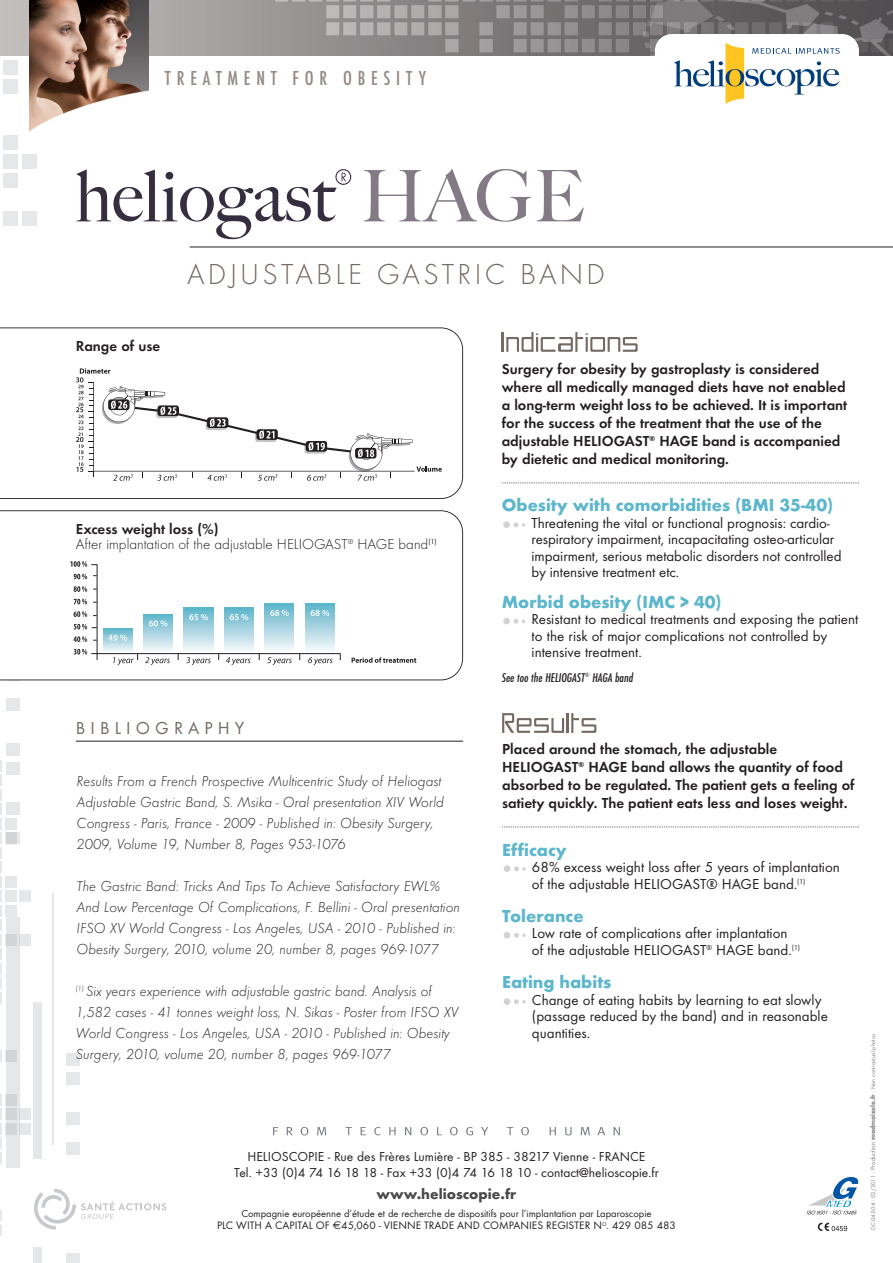
<style>
.page{position:relative;width:893px;height:1263px;background:#fff}
.page>*{position:absolute;margin:0;border:0;box-sizing:border-box;transform-origin:0 0}
.t1{font:300 30px "Futura T";letter-spacing:.11em;color:#746963}
.t2{font:500 condensed 21px "Futura T";letter-spacing:.275em;color:#938b86}
.t3{font:700 18px "Futura T";color:#5cb6cc}
.t4{font:18px "Futura T";letter-spacing:.285em;color:#746963}
.t5{font:italic 300 15px/21px "Futura T";color:#231f20}
.t6{font:15px/16.5px "Futura T";color:#231f20}
.t7{font:600 15px/18px "Futura T";color:#231f20}
.t8{font:300 15px/15px "Futura T";color:#231f20}
.t9{font:700 15px "Futura T";color:#4a484a}
.t10{font:13.5px/16.2px "Futura T";color:#231f20;text-align:center}
.t11{font:italic 500 condensed 13.2px "Futura T";color:#231f20}
.t12{font:11.25px "Futura T";color:#231f20}
.t13{font:10.5px "Futura T";color:#231f20}
.t14{font:6px "Futura T";color:#808285}
.s1{font-weight:600}
.s2{font-family:"Euro Sans"}
.s3{font-size:6.75px}
.s4{font-weight:700;font-size:6.75px}
</style>
<div class="page">
<div style="left:20px;top:1123px;width:10px;height:11px;background:#e6e7e9"></div>
<div style="left:20px;top:1108px;width:10px;height:12px;background:#e6e7e9"></div>
<div style="left:20px;top:934px;width:10px;height:11px;background:#e6e7e9"></div>
<div style="left:19px;top:891px;width:11px;height:11px;background:#e6e7e9"></div>
<svg style="left:0;top:1210px;width:2px;height:26px"></svg>
<div style="left:22px;top:212px;width:15px;height:14px;background:#e6e7e9"></div>
<div style="left:22px;top:155px;width:15px;height:14px;background:#e6e7e9"></div>
<div style="left:3px;top:212px;width:15px;height:14px;background:#e6e7e9"></div>
<div style="left:3px;top:174px;width:15px;height:14px;background:#e6e7e9"></div>
<div style="left:3px;top:155px;width:15px;height:14px;background:#e6e7e9"></div>
<div style="left:3px;top:136px;width:15px;height:14px;background:#e6e7e9"></div>
<div style="left:3px;top:79px;width:15px;height:14px;background:#e6e7e9"></div>
<div style="left:3px;top:60px;width:15px;height:14px;background:#e6e7e9"></div>
<div style="left:33px;top:1248px;width:8px;height:15px;background:#e6e7e9"></div>
<div style="left:33px;top:1002px;width:8px;height:156px;background:#e6e7e9"></div>
<div style="left:6px;top:743px;width:14px;height:12px;background:#e6e7e9"></div>
<div style="left:6px;top:699px;width:14px;height:12px;background:#e6e7e9"></div>
<div style="left:6px;top:669px;width:14px;height:12px;background:#989798"></div>
<div style="left:66px;top:1253px;width:14px;height:10px;background:#e6e7e9"></div>
<div style="left:66px;top:1142px;width:14px;height:12px;background:#e6e7e9"></div>
<div style="left:66px;top:1112px;width:14px;height:12px;background:#e6e7e9"></div>
<div style="left:66px;top:1073px;width:14px;height:12px;background:#e6e7e9"></div>
<div style="left:66px;top:1054px;width:14px;height:12px;background:#e6e7e9"></div>
<svg style="left:0;top:760px;width:20px;height:408px"></svg>
<div style="left:6px;top:1123px;width:10px;height:11px;background:#d3d4d6"></div>
<div style="left:6px;top:1108px;width:10px;height:12px;background:#d3d4d6"></div>
<div style="left:6px;top:1094px;width:10px;height:11px;background:#d3d4d6"></div>
<div style="left:6px;top:1050px;width:10px;height:11px;background:#d3d4d6"></div>
<div style="left:6px;top:934px;width:10px;height:11px;background:#d3d4d6"></div>
<hr style="left:52px;top:894px;width:2px;height:251px;background:#e6e7e9">
<svg style="left:502px;top:482px;width:357px;height:1px"></svg>
<div style="left:503px;top:618px;width:7px;height:6px;background:#d1d2d5;border-radius:50%"></div>
<svg style="left:514px;top:619px;width:11px;height:5px"></svg>
<div style="left:503px;top:521px;width:7px;height:7px;background:#d1d2d5;border-radius:3px"></div>
<svg style="left:514px;top:522px;width:11px;height:5px"></svg>
<svg style="left:502px;top:826px;width:357px;height:1px"></svg>
<div style="left:504px;top:998px;width:6px;height:7px;background:#d1d2d5;border-radius:3px"></div>
<svg style="left:514px;top:999px;width:12px;height:5px"></svg>
<svg style="left:504px;top:932px;width:22px;height:6px"></svg>
<div style="left:504px;top:865px;width:6px;height:7px;background:#d1d2d5;border-radius:50%"></div>
<svg style="left:514px;top:866px;width:12px;height:5px"></svg>
<svg style="left:0;top:327px;width:463px;height:172px"></svg>
<svg style="left:0;top:510px;width:463px;height:170px"></svg>
<svg style="left:273px;top:1127px;width:5px;height:8px"></svg>
<svg style="left:287px;top:1127px;width:6px;height:8px"></svg>
<svg style="left:301px;top:1127px;width:7px;height:8px"></svg>
<svg style="left:317px;top:1127px;width:9px;height:8px"></svg>
<svg style="left:346px;top:1127px;width:6px;height:8px"></svg>
<svg style="left:361px;top:1127px;width:5px;height:8px"></svg>
<svg style="left:374px;top:1127px;width:7px;height:8px"></svg>
<svg style="left:389px;top:1127px;width:7px;height:8px"></svg>
<svg style="left:405px;top:1127px;width:6px;height:8px"></svg>
<svg style="left:420px;top:1127px;width:8px;height:8px"></svg>
<svg style="left:437px;top:1127px;width:5px;height:8px"></svg>
<svg style="left:450px;top:1127px;width:8px;height:8px"></svg>
<svg style="left:466px;top:1127px;width:7px;height:8px"></svg>
<svg style="left:481px;top:1127px;width:7px;height:8px"></svg>
<svg style="left:507px;top:1127px;width:6px;height:8px"></svg>
<svg style="left:521px;top:1127px;width:8px;height:8px"></svg>
<svg style="left:550px;top:1127px;width:6px;height:8px"></svg>
<svg style="left:565px;top:1127px;width:6px;height:8px"></svg>
<svg style="left:581px;top:1127px;width:9px;height:8px"></svg>
<svg style="left:597px;top:1127px;width:8px;height:8px"></svg>
<svg style="left:614px;top:1127px;width:6px;height:8px"></svg>
<svg style="left:806px;top:1176px;width:53px;height:38px"></svg>
<svg style="left:818px;top:1223px;width:29px;height:8px"></svg>
<img style="left:0;top:0;width:893px;height:55px">
<div style="left:655px;top:34px;width:204px;height:79px;background:#fff;border-radius:17px"></div>
<svg style="left:674px;top:43px;width:166px;height:61px"></svg>
<hr style="left:190px;top:247px;width:703px;height:1px;background:#231f20">
<svg style="left:77px;top:169px;width:274px;height:70px"></svg>
<svg style="left:364px;top:169px;width:167px;height:53px"></svg>
<svg style="left:537px;top:170px;width:47px;height:51px"></svg>
<img style="left:30px;top:0;width:119px;height:131px">
<hr style="left:502px;top:332px;width:2px;height:20px;background:#746963">
<svg style="left:506px;top:332px;width:132px;height:20px"></svg>
<svg style="left:502px;top:713px;width:62px;height:20px"></svg>
<hr style="left:567px;top:713px;width:2px;height:20px;background:#746963">
<svg style="left:571px;top:713px;width:25px;height:20px"></svg>
<svg style="left:34px;top:1189px;width:132px;height:40px"></svg>
<hr style="left:76px;top:741px;width:387px;height:1px;background:#231f20">
<h2 class="t2" style="left:165px;top:65px;width:262px">TREATMENT FOR OBESITY</h2>
<h1 class="t1" style="left:187px;top:256px;width:419px">ADJUSTABLE GASTRIC BAND</h1>
<p class="t7" style="left:76px;top:337px;width:86px">Range of use</p>
<p class="t8" style="left:76px;top:521px;width:362px"><span class="s1">Excess weight loss (%)<br></span>After implantation of the adjustable HELIOGAST<sup>®</sup> HAGE band<sup>(1)</sup></p>
<p class="t7" style="left:502px;top:360px;width:347px">Surgery for obesity by gastroplasty is considered where all medically managed diets have not enabled a long-term weight loss to be achieved. It is important for the success of the treatment that the use of the adjustable HELIOGAST<sup>®</sup> HAGE band is accompanied by dietetic and medical monitoring.</p>
<p class="t3" style="left:502px;top:495px;width:333px">Obesity with comorbidities (BMI 35-40)</p>
<p class="t6" style="left:531px;top:514px;width:311px">Threatening the vital or functional prognosis: cardio&shy;respiratory impairment, incapacitating osteo-articular impairment, serious metabolic disorders not controlled by intensive treatment etc.</p>
<p class="t3" style="left:502px;top:591px;width:221px">Morbid obesity (IMC &gt; 40)</p>
<p class="t6" style="left:531px;top:611px;width:328px">Resistant to medical treatments and exposing the patient to the risk of major complications not controlled by intensive treatment.</p>
<p class="t11" style="left:502px;top:669px;width:133px">See too the HELIOGAST<sup>®</sup> HAGA band</p>
<p class="t4" style="left:76px;top:717px;width:170px">BIBLIOGRAPHY</p>
<p class="t5" style="left:77px;top:770px;width:369px">Results From a French Prospective Multicentric Study of Heliogast Adjustable Gastric Band, S. Msika - Oral presentation XIV World Congress - Paris, France - 2009 - Published in: Obesity Surgery, 2009, Volume 19, Number 8, Pages 953-1076</p>
<p class="t5" style="left:77px;top:875px;width:385px">The Gastric Band: Tricks And Tips To Achieve Satisfactory EWL% And Low Percentage Of Complications, F. Bellini - Oral presentation IFSO XV World Congress - Los Angeles, USA - 2010 - Published in:<br>Obesity Surgery, 2010, volume 20, number 8, pages 969-1077</p>
<p class="t5" style="left:76px;top:980px;width:384px"><sup>(1)</sup> Six years experience with adjustable gastric band. Analysis of 1,582 cases - 41 tonnes weight loss, N. Sikas - Poster from IFSO XV World Congress - Los Angeles, USA - 2010 - Published in: Obesity Surgery, 2010, volume 20, number 8, pages 969-1077</p>
<p class="t7" style="left:502px;top:740px;width:354px">Placed around the stomach, the adjustable HELIOGAST<sup>®</sup> HAGE band allows the quantity of food absorbed to be regulated. The patient gets a feeling of satiety quickly. The patient eats less and loses weight.</p>
<p class="t3" style="left:502px;top:839px;width:66px">Efficacy</p>
<p class="t6" style="left:532px;top:859px;width:309px">68% excess weight loss after 5 years of implantation of the adjustable HELIOGAST® HAGE band.<sup>(1)</sup></p>
<p class="t3" style="left:502px;top:905px;width:83px">Tolerance</p>
<p class="t6" style="left:532px;top:925px;width:270px">Low rate of complications after implantation of the adjustable HELIOGAST<sup>®</sup> HAGE band.<sup>(1)</sup></p>
<p class="t3" style="left:502px;top:972px;width:111px">Eating habits</p>
<p class="t6" style="left:532px;top:991px;width:297px">Change of eating habits by learning to eat slowly (passage reduced by the band) and in reasonable quantities.</p>
<p class="t10" style="left:234px;top:1148px;width:426px">HELIOSCOPIE - Rue des Frères Lumière - BP 385 - 38217 Vienne - FRANCE<br>Tel. +33 (0)4 74 16 18 18 - Fax +33 (0)4 74 16 18 10 - contact@helioscopie.fr</p>
<p class="t9" style="left:377px;top:1185px;width:141px">www.helioscopie.fr</p>
<p class="t13" style="left:241px;top:1208px;width:412px">Compagnie européenne d’étude et de recherche de dispositifs pour l’implantation par Laparoscopie</p>
<p class="t12" style="left:217px;top:1219px;width:460px">PLC WITH A CAPITAL OF <span class="s2">€</span>45,060 - VIENNE TRADE AND COMPANIES REGISTER N<sup>O</sup>. 429 085 483</p>
<p class="t14" style="left:869px;top:1230px;width:197px;rotate:-90deg">DC-045-04 <span class="s3">-</span> 02/2011 <span class="s3">- Production</span> <span class="s4">madmoizele.fr</span> - Non contractual photos</p>
</div>
